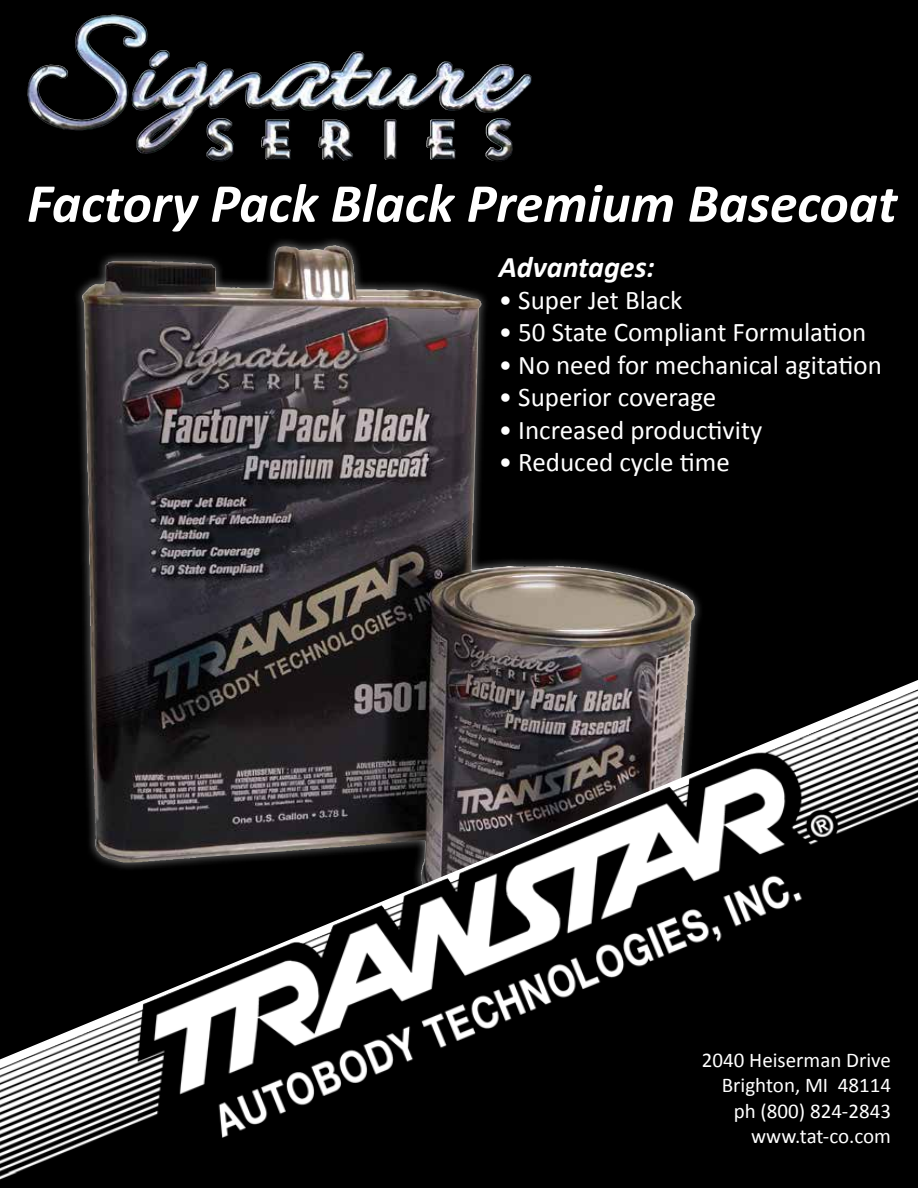
<style>
.page{position:relative;width:918px;height:1188px;background:#fff}
.page>*{position:absolute;margin:0;border:0;box-sizing:border-box;transform-origin:0 0}
.t1{font:italic 700 55.5px "Calibri";color:#fff}
.t2{font:italic 700 30px "Calibri";color:#fff}
.t3{font:27px "Calibri";color:#fff}
.t4{font:21px/25.2px "Calibri";color:#fff;text-align:right}
</style>
<div class="page">
<div style="left:0;top:0;width:918px;height:674px;background:#000"></div>
<img style="left:63px;top:15px;width:53px;height:106px">
<div style="left:73px;top:236px;width:631px;height:720px;background:#fff;opacity:.5"></div>
<img style="left:82px;top:245px;width:259px;height:429px">
<svg style="left:0;top:674px;width:918px;height:514px;background:#2e2d2e"></svg>
<img style="left:629px;top:700px;width:264px;height:103px">
<h1 class="t1" style="left:27px;top:164px;width:872px">Factory Pack Black Premium Basecoat</h1>
<p class="t2" style="left:499px;top:245px;width:158px">Advantages:</p>
<p class="t3" style="left:499px;top:281px;width:185px">• Super Jet Black</p>
<p class="t3" style="left:499px;top:314px;width:369px">• 50 State Compliant Formulation</p>
<p class="t3" style="left:499px;top:346px;width:385px">• No need for mechanical agitation</p>
<p class="t3" style="left:499px;top:379px;width:219px">• Superior coverage</p>
<p class="t3" style="left:499px;top:411px;width:265px">• Increased productivity</p>
<p class="t3" style="left:499px;top:443px;width:233px">• Reduced cycle time</p>
<p class="t4" style="left:702px;top:1047px;width:191px">2040 Heiserman Drive<br>Brighton, MI 48114 ph (800) 824-2843 www.tat-co.com</p>
</div>
